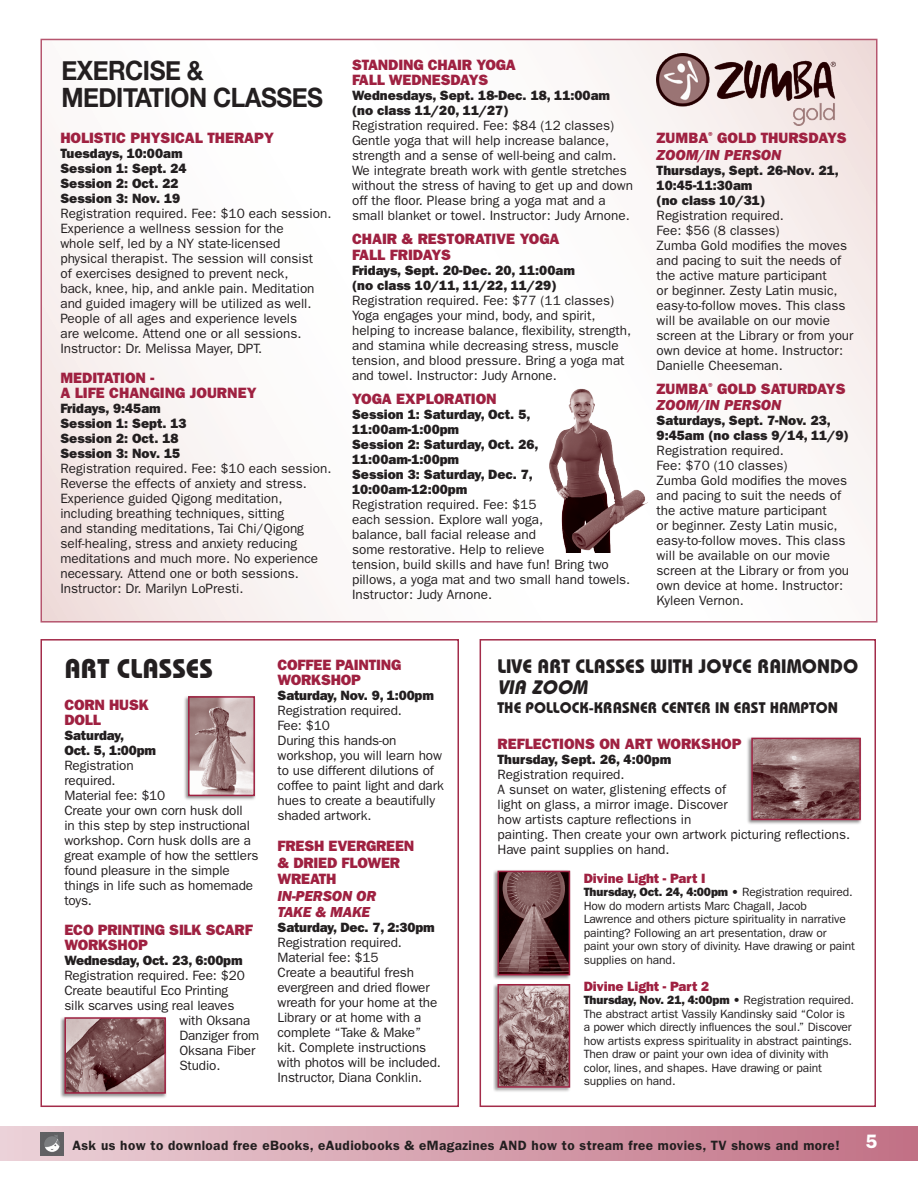
<style>
.page{position:relative;width:918px;height:1188px;background:#fff}
.page>*{position:absolute;margin:0;border:0;box-sizing:border-box;transform-origin:0 0}
.t1{font:700 27px "Bauhaus Std";color:#231f20}
.t2{font:700 26.7px/27px "Helvetica Neue";letter-spacing:-.02em;color:#231f20;scale:.92 1}
.t3{font:700 19.5px "Bauhaus Std";color:#231f20}
.t4{font:italic 700 19.5px "Bauhaus Std";color:#231f20}
.t5{font:600 19.5px "ITC Franklin Gothic Std";color:#fff}
.t6{font:700 15.3px "Bauhaus Std";color:#231f20}
.t7{font:15px/15px "ITC Franklin Gothic Std Hvy";letter-spacing:-.01em;color:#9f2141}
.t8{font:15px/16.5px "ITC Franklin Gothic Std Hvy It";color:#9f2141}
.t9{font:13.5px/15px "ITC Franklin Gothic Std";color:#231f20}
.t10{font:13.5px/15px "ITC Franklin Gothic Std Hvy";color:#231f20}
.t11{font:600 13.5px "ITC Franklin Gothic Std";letter-spacing:.03em;color:#231f20}
.t12{font:13.5px "ITC Franklin Gothic Std Hvy";letter-spacing:-.01em;color:#9f2141}
.t13{font:12px/13.5px "ITC Franklin Gothic Std";letter-spacing:-.01em;color:#231f20}
.t14{font:12px "ITC Franklin Gothic Std Hvy";letter-spacing:-.01em;color:#231f20}
.s1{font-family:"ITC Franklin Gothic Std"}
</style>
<div class="page">
<div style="left:0;top:1126px;width:918px;height:35px;background:linear-gradient(to right,#e9d0d6,#c27186)"></div>
<svg style="left:43px;top:42px;width:832px;height:578px"></svg>
<div style="left:40px;top:639px;width:419px;height:468px;background:#fff;border:2px solid #9f2141"></div>
<div style="left:480px;top:639px;width:396px;height:468px;background:#fff;border:2px solid #9f2141"></div>
<div style="left:183px;top:695px;width:73px;height:106px;background:#231f20;opacity:.5"></div>
<img style="left:191px;top:699px;width:61px;height:94px">
<div style="left:188px;top:696px;width:67px;height:100px;border:2px solid #9f2141"></div>
<div style="left:60px;top:1016px;width:107px;height:83px;background:#231f20;opacity:.5"></div>
<img style="left:67px;top:1020px;width:96px;height:71px">
<div style="left:64px;top:1017px;width:102px;height:77px;border:2px solid #9f2141"></div>
<div style="left:747px;top:737px;width:115px;height:88px;background:#231f20;opacity:.5"></div>
<img style="left:754px;top:741px;width:104px;height:76px">
<div style="left:751px;top:738px;width:110px;height:82px;border:2px solid #9f2141"></div>
<div style="left:493px;top:870px;width:78px;height:110px;background:#231f20;opacity:.5"></div>
<img style="left:501px;top:874px;width:66px;height:98px">
<div style="left:498px;top:871px;width:72px;height:104px;border:2px solid #9f2141"></div>
<div style="left:493px;top:983px;width:78px;height:109px;background:#231f20;opacity:.5"></div>
<img style="left:501px;top:987px;width:66px;height:98px">
<div style="left:498px;top:984px;width:72px;height:104px;border:2px solid #9f2141"></div>
<img style="left:40px;top:1133px;width:23px;height:23px">
<img style="left:540px;top:380px;width:114px;height:173px">
<img style="left:657px;top:53px;width:178px;height:73px">
<h2 class="t2" style="left:62px;top:58px;width:286px">EXERCISE &amp;<br>MEDITATION CLASSES</h2>
<p class="t7" style="left:60px;top:131px;width:215px">HOLISTIC PHYSICAL THERAPY</p>
<p class="t10" style="left:60px;top:146px;width:128px">Tuesdays, 10:00am<br>Session 1: Sept. 24<br>Session 2: Oct. 22<br>Session 3: Nov. 19</p>
<p class="t9" style="left:60px;top:206px;width:273px">Registration required. Fee: $10 each session.<br>Experience a wellness session for the<br>whole self, led by a NY state-licensed<br>physical therapist. The session will consist<br>of exercises designed to prevent neck,<br>back, knee, hip, and ankle pain. Meditation and guided imagery will be utilized as well.<br>People of all ages and experience levels<br>are welcome. Attend one or all sessions.<br>Instructor: Dr. Melissa Mayer, DPT.</p>
<p class="t7" style="left:60px;top:371px;width:198px">MEDITATION -<br>A LIFE CHANGING JOURNEY</p>
<p class="t10" style="left:60px;top:401px;width:128px">Fridays, 9:45am<br>Session 1: Sept. 13<br>Session 2: Oct. 18<br>Session 3: Nov. 15</p>
<p class="t9" style="left:60px;top:461px;width:273px">Registration required. Fee: $10 each session.<br>Reverse the effects of anxiety and stress.<br>Experience guided Qigong meditation, including breathing techniques, sitting<br>and standing meditations, Tai Chi/Qigong self-healing, stress and anxiety reducing meditations and much more. No experience necessary. Attend one or both sessions.<br>Instructor: Dr. Marilyn LoPresti.</p>
<p class="t7" style="left:352px;top:57px;width:165px">STANDING CHAIR YOGA<br>FALL WEDNESDAYS</p>
<p class="t10" style="left:352px;top:88px;width:260px">Wednesdays, Sept. 18-Dec. 18, 11:00am (no class 11/20, 11/27)</p>
<p class="t9" style="left:352px;top:118px;width:282px">Registration required. Fee: $84 (12 classes)<br>Gentle yoga that will help increase balance, strength and a sense of well-being and calm.<br>We integrate breath work with gentle stretches without the stress of having to get up and down off the floor. Please bring a yoga mat and a small blanket or towel. Instructor: Judy Arnone.</p>
<p class="t7" style="left:352px;top:230px;width:209px;line-height:16.5px">CHAIR &amp; RESTORATIVE YOGA<br>FALL FRIDAYS</p>
<p class="t10" style="left:352px;top:263px;width:224px">Fridays, Sept. 20-Dec. 20, 11:00am (no class 10/11, 11/22, 11/29)</p>
<p class="t9" style="left:352px;top:293px;width:281px">Registration required. Fee: $77 (11 classes)<br>Yoga engages your mind, body, and spirit, helping to increase balance, flexibility, strength, and stamina while decreasing stress, muscle tension, and blood pressure. Bring a yoga mat and towel. Instructor: Judy Arnone.</p>
<p class="t7" style="left:352px;top:392px;width:146px">YOGA EXPLORATION</p>
<p class="t10" style="left:352px;top:407px;width:188px">Session 1: Saturday, Oct. 5,<br>11:00am-1:00pm<br>Session 2: Saturday, Oct. 26,<br>11:00am-1:00pm<br>Session 3: Saturday, Dec. 7,<br>10:00am-12:00pm</p>
<p class="t9" style="left:352px;top:497px;width:280px">Registration required. Fee: $15<br>each session. Explore wall yoga,<br>balance, ball facial release and<br>some restorative. Help to relieve<br>tension, build skills and have fun! Bring two pillows, a yoga mat and two small hand towels.<br>Instructor: Judy Arnone.</p>
<p class="t7" style="left:657px;top:131px;width:192px">ZUMBA<sup>®</sup> GOLD THURSDAYS</p>
<p class="t8" style="left:657px;top:146px;width:126px">ZOOM/IN PERSON</p>
<p class="t10" style="left:657px;top:163px;width:184px">Thursdays, Sept. 26-Nov. 21,<br>10:45-11:30am<br>(no class 10/31)</p>
<p class="t9" style="left:657px;top:208px;width:198px">Registration required.<br>Fee: $56 (8 classes)<br>Zumba Gold modifies the moves and pacing to suit the needs of the active mature participant<br>or beginner. Zesty Latin music, easy-to-follow moves. This class will be available on our movie screen at the Library or from your own device at home. Instructor:<br>Danielle Cheeseman.</p>
<p class="t7" style="left:657px;top:381px;width:190px">ZUMBA<sup>®</sup> GOLD SATURDAYS</p>
<p class="t8" style="left:657px;top:397px;width:126px">ZOOM/IN PERSON</p>
<p class="t10" style="left:657px;top:413px;width:194px">Saturdays, Sept. 7-Nov. 23,<br>9:45am (no class 9/14, 11/9)</p>
<p class="t9" style="left:657px;top:443px;width:194px">Registration required.<br>Fee: $70 (10 classes)<br>Zumba Gold modifies the moves and pacing to suit the needs of the active mature participant<br>or beginner. Zesty Latin music, easy-to-follow moves. This class will be available on our movie screen at the Library or from you own device at home. Instructor:<br>Kyleen Vernon.</p>
<h1 class="t1" style="left:64px;top:652px;width:150px">ART CLASSES</h1>
<p class="t7" style="left:64px;top:697px;width:86px">CORN HUSK<br>DOLL</p>
<p class="t10" style="left:64px;top:728px;width:93px">Saturday,<br>Oct. 5, 1:00pm</p>
<p class="t9" style="left:64px;top:758px;width:196px">Registration<br>required.<br>Material fee: $10<br>Create your own corn husk doll<br>in this step by step instructional workshop. Corn husk dolls are a great example of how the settlers found pleasure in the simple things in life such as homemade toys.</p>
<p class="t7" style="left:64px;top:922px;width:190px">ECO PRINTING SILK SCARF<br>WORKSHOP</p>
<p class="t10" style="left:64px;top:953px;width:180px">Wednesday, Oct. 23, 6:00pm</p>
<p class="t9" style="left:64px;top:968px;width:182px">Registration required. Fee: $20</p>
<p class="t9" style="left:64px;top:983px;width:165px">Create beautiful Eco Printing</p>
<p class="t9" style="left:64px;top:998px;width:172px">silk scarves using real leaves</p>
<p class="t9" style="left:179px;top:1013px;width:73px">with Oksana</p>
<p class="t9" style="left:179px;top:1028px;width:81px">Danziger from</p>
<p class="t9" style="left:179px;top:1043px;width:78px">Oksana Fiber</p>
<p class="t9" style="left:179px;top:1058px;width:43px">Studio.</p>
<p class="t7" style="left:278px;top:657px;width:125px">COFFEE PAINTING<br>WORKSHOP</p>
<p class="t10" style="left:278px;top:688px;width:158px">Saturday, Nov. 9, 1:00pm</p>
<p class="t9" style="left:278px;top:703px;width:168px">Registration required.<br>Fee: $10<br>During this hands-on workshop, you will learn how to use different dilutions of coffee to paint light and dark hues to create a beautifully shaded artwork.</p>
<p class="t7" style="left:278px;top:838px;width:138px;line-height:16.5px">FRESH EVERGREEN &amp; DRIED FLOWER<br>WREATH</p>
<p class="t8" style="left:278px;top:887px;width:100px">IN-PERSON OR<br>TAKE &amp; MAKE</p>
<p class="t10" style="left:278px;top:920px;width:159px">Saturday, Dec. 7, 2:30pm</p>
<p class="t9" style="left:278px;top:935px;width:165px">Registration required.<br>Material fee: $15<br>Create a beautiful fresh evergreen and dried flower wreath for your home at the<br>Library or at home with a complete “Take &amp; Make” kit. Complete instructions with photos will be included.<br>Instructor, Diana Conklin.</p>
<h3 class="t3" style="left:497px;top:654px;width:362px">LIVE ART CLASSES WITH JOYCE RAIMONDO</h3>
<h3 class="t4" style="left:497px;top:675px;width:96px">VIA ZOOM</h3>
<p class="t6" style="left:497px;top:698px;width:342px">THE POLLOCK-KRASNER CENTER IN EAST HAMPTON</p>
<p class="t7" style="left:497px;top:737px;width:246px">REFLECTIONS ON ART WORKSHOP</p>
<p class="t10" style="left:497px;top:752px;width:175px">Thursday, Sept. 26, 4:00pm</p>
<p class="t9" style="left:497px;top:767px;width:354px">Registration required.<br>A sunset on water, glistening effects of<br>light on glass, a mirror image. Discover<br>how artists capture reflections in<br>painting. Then create your own artwork picturing reflections.<br>Have paint supplies on hand.</p>
<p class="t12" style="left:584px;top:870px;width:123px">Divine Light - Part I</p>
<p class="t14" style="left:584px;top:885px;width:270px">Thursday, Oct. 24, 4:00pm • <span class="s1">Registration required.</span></p>
<p class="t13" style="left:584px;top:899px;width:273px">How do modern artists Marc Chagall, Jacob Lawrence and others picture spirituality in narrative painting? Following an art presentation, draw or paint your own story of divinity. Have drawing or paint supplies on hand.</p>
<p class="t12" style="left:584px;top:978px;width:127px">Divine Light - Part 2</p>
<p class="t14" style="left:584px;top:993px;width:272px">Thursday, Nov. 21, 4:00pm • <span class="s1">Registration required.</span></p>
<p class="t13" style="left:584px;top:1007px;width:270px">The abstract artist Vassily Kandinsky said “Color is a power which directly influences the soul.” Discover how artists express spirituality in abstract paintings.<br>Then draw or paint your own idea of divinity with color, lines, and shapes. Have drawing or paint supplies on hand.</p>
<p class="t11" style="left:72px;top:1137px;width:769px">Ask us how to download free eBooks, eAudiobooks &amp; eMagazines AND how to stream free movies, TV shows and more!</p>
<h3 class="t5" style="left:866px;top:1130px;width:13px">5</h3>
</div>
